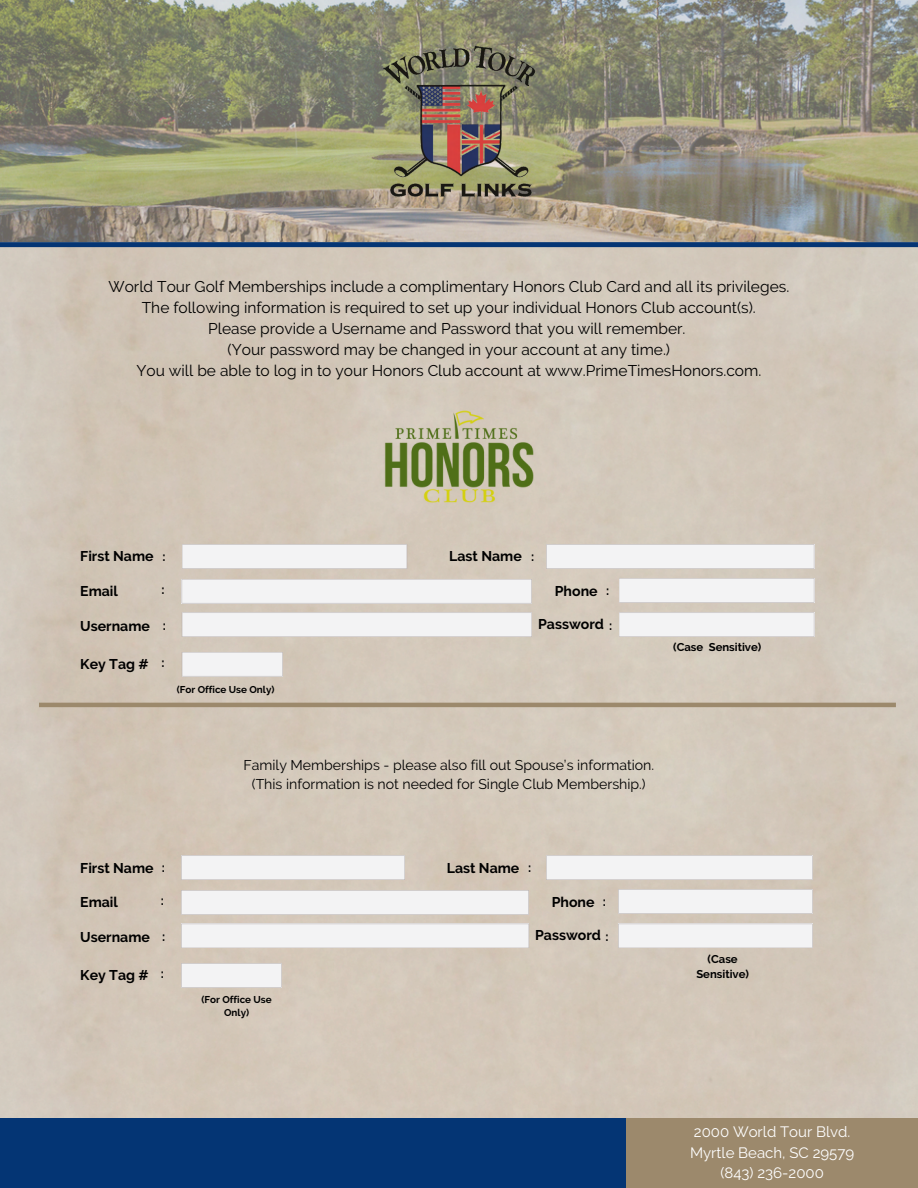
<style>
.page{position:relative;width:918px;height:1188px;background:#fff}
.page>*{position:absolute;margin:0;border:0;box-sizing:border-box;transform-origin:0 0}
.t1{font:15.45px/21.1px "Raleway";color:#000;text-align:center}
.t2{font:15px/20.2px "Raleway";color:#fff;text-align:center}
.t3{font:14.1px/19px "Raleway";color:#000;text-align:center}
.t4{font:700 14.1px "Raleway";color:#000}
.t5{font:700 12.75px "Raleway";color:#000}
.t6{font:700 11.25px/15px "Raleway";color:#000;text-align:center}
.t7{font:700 9.9px/13.2px "Raleway";color:#000;text-align:center}
.s1{font-size:12.75px}
</style>
<div class="page">
<div style="left:0;top:242px;width:918px;height:876px;background:#d3c7b9"></div>
<div style="left:0;top:1118px;width:628px;height:70px;background:#043574"></div>
<div style="left:626px;top:1118px;width:292px;height:70px;background:#9c896c"></div>
<img style="left:375px;top:406px;width:168px;height:104px">
<hr style="left:39px;top:703px;width:857px;height:4px;background:#9c896c">
<svg style="left:546px;top:855px;width:267px;height:25px"></svg>
<svg style="left:181px;top:855px;width:224px;height:25px"></svg>
<svg style="left:618px;top:924px;width:195px;height:24px"></svg>
<svg style="left:181px;top:890px;width:348px;height:25px"></svg>
<svg style="left:618px;top:889px;width:195px;height:25px"></svg>
<svg style="left:181px;top:924px;width:348px;height:24px"></svg>
<svg style="left:181px;top:963px;width:101px;height:25px"></svg>
<svg style="left:546px;top:544px;width:268px;height:25px"></svg>
<svg style="left:182px;top:544px;width:225px;height:25px"></svg>
<div style="left:619px;top:613px;width:195px;height:24px;background:#f3f3f4"></div>
<div style="left:182px;top:579px;width:350px;height:24px;background:#f3f3f4"></div>
<svg style="left:619px;top:578px;width:195px;height:25px"></svg>
<div style="left:182px;top:613px;width:350px;height:24px;background:#f3f3f4"></div>
<div style="left:182px;top:652px;width:101px;height:24px;background:#f3f3f4"></div>
<hr style="left:0;top:243px;width:918px;height:4px;background:#043574">
<img style="left:0;top:0;width:918px;height:242px">
<img style="left:366px;top:31px;width:186px;height:180px">
<p class="t1" style="left:109px;top:276px;width:682px">World Tour Golf Memberships include a complimentary Honors Club Card and all its privileges.<br>The following information is required to set up your individual Honors Club account(s).<br>Please provide a Username and Password that you will remember.<br>(Your password may be changed in your account at any time.)<br>You will be able to log in to your Honors Club account at www.PrimeTimesHonors.com.</p>
<p class="t4" style="left:80px;top:548px;width:75px">First Name</p>
<h3 class="t5" style="left:162px;top:549px;width:5px">:</h3>
<h1 class="t4" style="left:449px;top:548px;width:74px">Last Name</h1>
<p class="t5" style="left:531px;top:549px;width:5px">:</p>
<h1 class="t4" style="left:80px;top:583px;width:39px">Email</h1>
<p class="t5" style="left:161px;top:582px;width:5px">:</p>
<h1 class="t4" style="left:555px;top:583px;width:44px">Phone</h1>
<p class="t5" style="left:606px;top:583px;width:5px">:</p>
<p class="t4" style="left:80px;top:617px;width:71px">Username</p>
<h1 class="t4" style="left:80px;top:656px;width:70px">Key Tag #</h1>
<h1 class="t5" style="left:163px;top:618px;width:5px">:</h1>
<p class="t5" style="left:161px;top:655px;width:5px">:</p>
<p class="t7" style="left:177px;top:683px;width:99px">(For Office Use Only)</p>
<p class="t4" style="left:538px;top:616px;width:76px">Password <span class="s1">:</span></p>
<h1 class="t6" style="left:673px;top:640px;width:90px">(Case Sensitive)</h1>
<p class="t3" style="left:243px;top:756px;width:412px">Family Memberships - please also fill out Spouse’s information. (This information is not needed for Single Club Membership.)</p>
<p class="t4" style="left:80px;top:859px;width:75px">First Name</p>
<h2 class="t5" style="left:162px;top:860px;width:5px">:</h2>
<p class="t4" style="left:447px;top:859px;width:74px">Last Name</p>
<p class="t5" style="left:528px;top:860px;width:5px">:</p>
<h1 class="t4" style="left:80px;top:894px;width:39px">Email</h1>
<p class="t5" style="left:161px;top:893px;width:5px">:</p>
<h1 class="t4" style="left:552px;top:894px;width:44px">Phone</h1>
<p class="t5" style="left:603px;top:894px;width:5px">:</p>
<h1 class="t4" style="left:80px;top:928px;width:71px">Username</h1>
<p class="t4" style="left:80px;top:967px;width:70px">Key Tag #</p>
<p class="t5" style="left:162px;top:929px;width:5px">:</p>
<h1 class="t5" style="left:161px;top:966px;width:5px">:</h1>
<h1 class="t7" style="left:201px;top:993px;width:72px">(For Office Use<br>Only)</h1>
<h1 class="t4" style="left:535px;top:927px;width:75px">Password <span class="s1">:</span></h1>
<p class="t6" style="left:696px;top:951px;width:54px">(Case<br>Sensitive)</p>
<p class="t2" style="left:690px;top:1122px;width:166px">2000 World Tour Blvd.<br>Myrtle Beach, SC 29579 (843) 236-2000</p>
</div>
